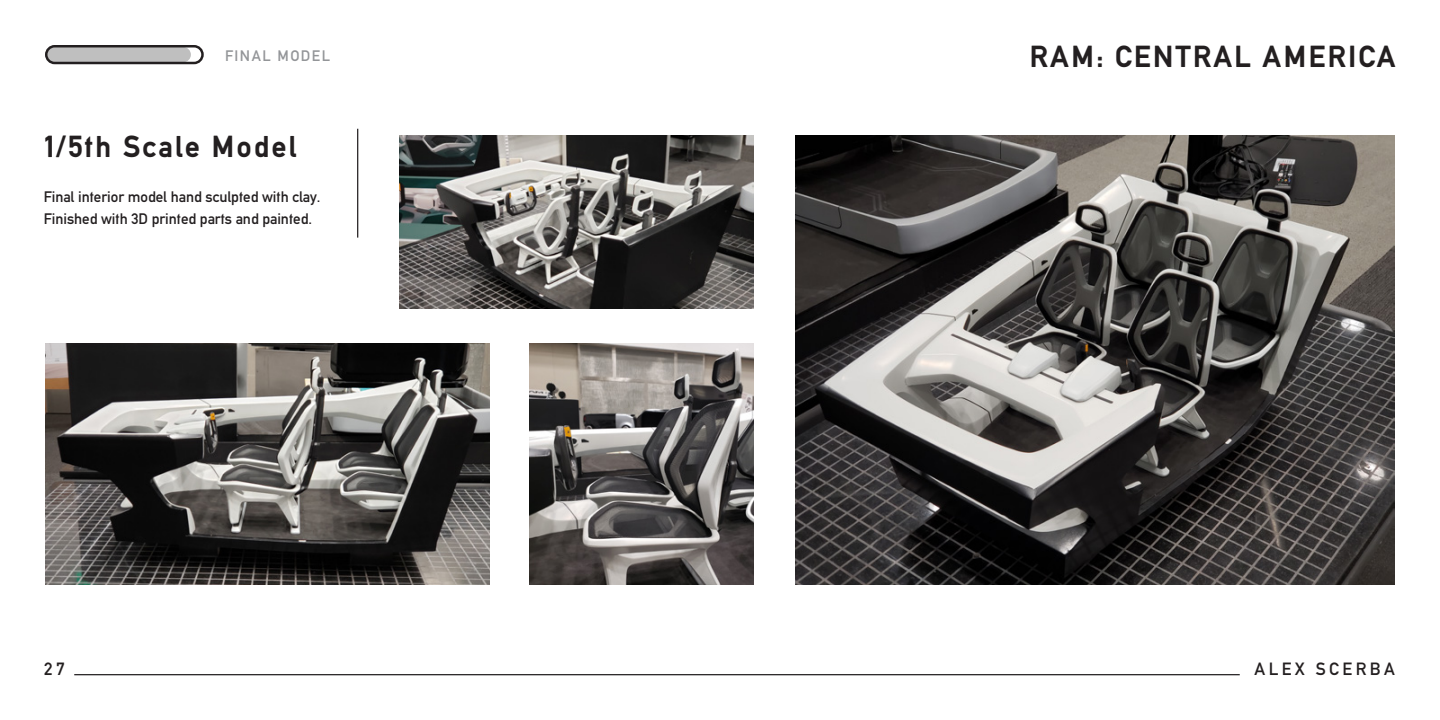
<style>
.page{position:relative;width:1440px;height:720px;background:#fff}
.page>*{position:absolute;margin:0;border:0;box-sizing:border-box;transform-origin:0 0}
.Heading{font:30px "Alte DIN1451 Mittelschrift G";letter-spacing:.075em;color:#231f20}
.Inner_Heading{font:30px "Alte DIN1451 Mittelschrift G";letter-spacing:.075em;color:#231f20}
.t1{font:17.5px "Alte DIN1451 Mittelschrift";letter-spacing:.2em;color:#231f20}
.t2{font:15px/22.5px "Alte DIN1451 Mittelschrift";color:#231f20}
.Sub_Head{font:15px "Alte DIN1451 Mittelschrift";letter-spacing:.1em;color:#939598}
</style>
<div class="page">
<img style="left:795px;top:135px;width:600px;height:450px">
<img style="left:400px;top:135px;width:353px;height:173px">
<img style="left:45px;top:344px;width:445px;height:241px">
<img style="left:529px;top:344px;width:224px;height:241px">
<div style="left:47px;top:47px;width:144px;height:15px;background:#bfbfbf;border-radius:8px"></div>
<hr style="left:357px;top:129px;width:1px;height:109px;background:#231f20">
<hr style="left:74px;top:674px;width:1166px;height:1px;background:#231f20">
<div style="left:45px;top:45px;width:159px;height:19px;border:2px solid #231f20;border-radius:8px"></div>
<p class="Sub_Head" style="left:225px;top:47px;width:107px">FINAL MODEL</p>
<p class="Heading" style="left:1030px;top:38px;width:368px">RAM: CENTRAL AMERICA</p>
<p class="Inner_Heading" style="left:44px;top:129px;width:254px">1/5th Scale Model</p>
<p class="t2" style="left:44px;top:185px;width:278px">Final interior model hand sculpted with clay.<br>Finished with 3D printed parts and painted.</p>
<p class="t1" style="left:44px;top:658px;width:22px">27</p>
<p class="t1" style="left:1254px;top:658px;width:142px">ALEX SCERBA</p>
</div>
